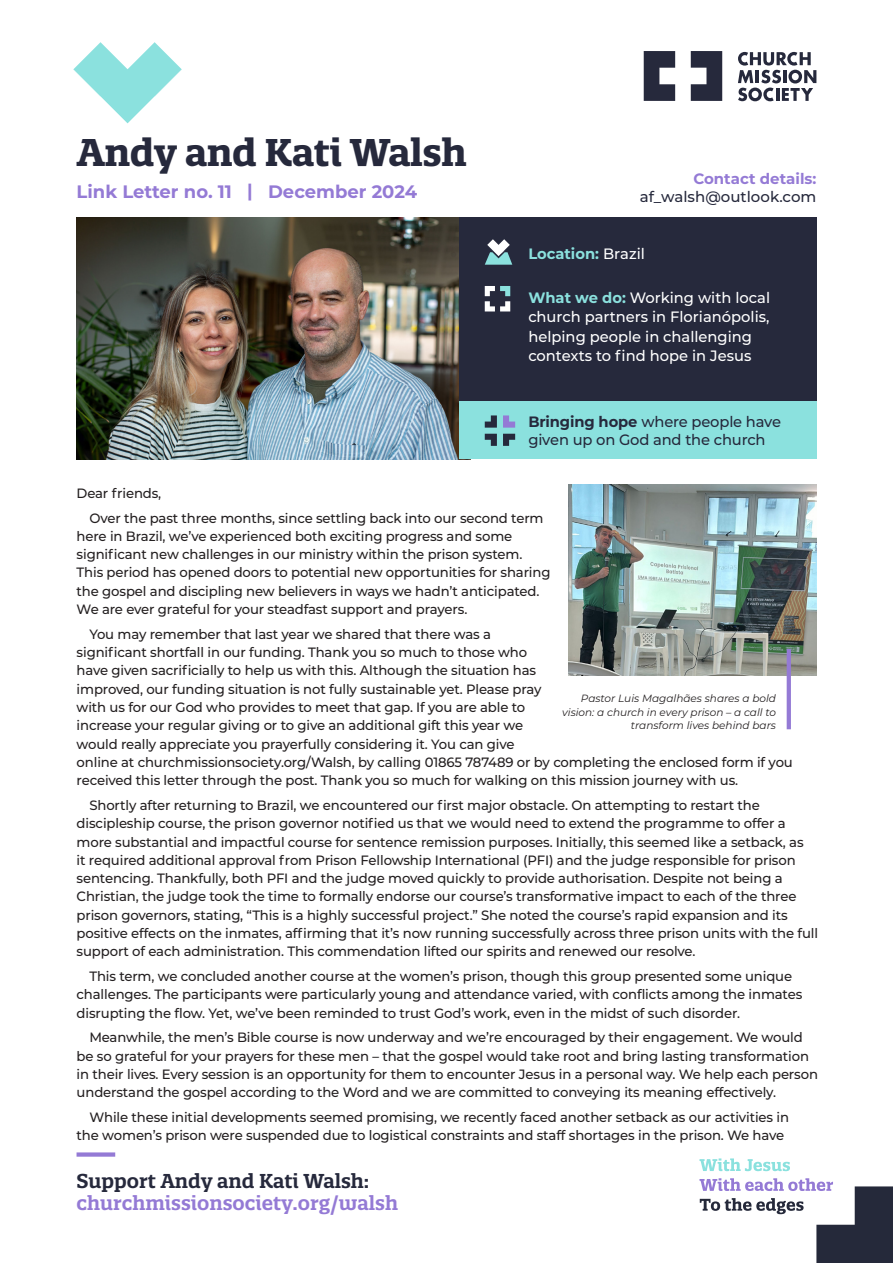
<style>
.page{position:relative;width:893px;height:1263px;background:#fff}
.page>*{position:absolute;margin:0;border:0;box-sizing:border-box;transform-origin:0 0}
.t1{font:700 37.5px "Quatro Slab";letter-spacing:-.01em;color:#26293c}
.t2{font:600 19.5px "Quatro Slab";color:#947ad5}
.t3{font:600 19.5px "Quatro Slab";color:#26293c}
.t4{font:700 18px "Montserrat";color:#947ad5}
.t5{font:500 15px/19.5px "Montserrat";color:#fff}
.t6{font:500 15px/18.8px "Montserrat";letter-spacing:-.01em;color:#26293c}
.t7{font:700 15px "Montserrat";color:#947ad5}
.t8{font:700 15px "Montserrat";color:#8be1de}
.t9{font:500 13.5px/18.3px "Montserrat";letter-spacing:-.01em;color:#231f20}
.t10{font:italic 10.5px/13.5px "Montserrat";color:#231f20;text-align:right}
.s1{font-weight:500;color:#fff}
.s2{font-weight:700;color:#8be1de}
.s3{font-weight:700}
</style>
<div class="page">
<img style="left:568px;top:485px;width:248px;height:190px">
<hr style="left:787px;top:649px;width:4px;height:80px;background:#947ad5">
<img style="left:77px;top:218px;width:382px;height:241px">
<svg style="left:73px;top:42px;width:109px;height:81px"></svg>
<svg style="left:691px;top:51px;width:31px;height:50px"></svg>
<svg style="left:644px;top:51px;width:31px;height:50px"></svg>
<svg style="left:738px;top:52px;width:78px;height:49px"></svg>
<div style="left:77px;top:1152px;width:38px;height:5px;background:#947ad5"></div>
<svg style="left:699px;top:1158px;width:91px;height:13px"></svg>
<svg style="left:699px;top:1178px;width:194px;height:85px"></svg>
<div style="left:459px;top:217px;width:357px;height:242px;background:#26293c"></div>
<svg style="left:485px;top:239px;width:27px;height:26px"></svg>
<svg style="left:485px;top:286px;width:25px;height:25px"></svg>
<div style="left:459px;top:401px;width:357px;height:58px;background:#8be1de"></div>
<svg style="left:503px;top:434px;width:12px;height:12px"></svg>
<svg style="left:485px;top:415px;width:12px;height:13px"></svg>
<svg style="left:485px;top:434px;width:12px;height:12px"></svg>
<svg style="left:503px;top:415px;width:12px;height:13px"></svg>
<h1 class="t1" style="left:77px;top:129px;width:392px">Andy and Kati Walsh</h1>
<h3 class="t4" style="left:77px;top:179px;width:342px">Link Letter no. 11 | December 2024</h3>
<p class="t7" style="left:693px;top:168px;width:125px">Contact details:</p>
<p class="t6" style="left:640px;top:187px;width:178px">af_walsh@outlook.com</p>
<p class="t8" style="left:528px;top:243px;width:118px">Location: <span class="s1">Brazil</span></p>
<p class="t5" style="left:528px;top:287px;width:243px"><span class="s2">What we do:</span> Working with local church partners in Florianópolis, helping people in challenging contexts to find hope in Jesus</p>
<p class="t6" style="left:528px;top:411px;width:254px"><span class="s3">Bringing hope</span> where people have given up on God and the church</p>
<p class="t9" style="left:89px;top:480px;width:456px;line-height:24.8px;text-indent:-13px">Dear friends,<br>Over the past three months, since settling back into our second term</p>
<p class="t9" style="left:77px;top:526px;width:475px">here in Brazil, we’ve experienced both exciting progress and some significant new challenges in our ministry within the prison system.<br>This period has opened doors to potential new opportunities for sharing the gospel and discipling new believers in ways we hadn’t anticipated.<br>We are ever grateful for your steadfast support and prayers.</p>
<p class="t9" style="left:77px;top:624px;width:718px;text-indent:13px">You may remember that last year we shared that there was a<br>significant shortfall in our funding. Thank you so much to those who<br>have given sacrificially to help us with this. Although the situation has<br>improved, our funding situation is not fully sustainable yet. Please pray<br>with us for our God who provides to meet that gap. If you are able to<br>increase your regular giving or to give an additional gift this year we<br>would really appreciate you prayerfully considering it. You can give<br>online at churchmissionsociety.org/Walsh, by calling 01865 787489 or by completing the enclosed form if you received this letter through the post. Thank you so much for walking on this mission journey with us.</p>
<p class="t9" style="left:77px;top:795px;width:743px;text-indent:13px">Shortly after returning to Brazil, we encountered our first major obstacle. On attempting to restart the discipleship course, the prison governor notified us that we would need to extend the programme to offer a more substantial and impactful course for sentence remission purposes. Initially, this seemed like a setback, as<br>it required additional approval from Prison Fellowship International (PFI) and the judge responsible for prison sentencing. Thankfully, both PFI and the judge moved quickly to provide authorisation. Despite not being a Christian, the judge took the time to formally endorse our course’s transformative impact to each of the three prison governors, stating, “This is a highly successful project.” She noted the course’s rapid expansion and its positive effects on the inmates, affirming that it’s now running successfully across three prison units with the full support of each administration. This commendation lifted our spirits and renewed our resolve.</p>
<p class="t9" style="left:77px;top:966px;width:727px;text-indent:13px">This term, we concluded another course at the women’s prison, though this group presented some unique challenges. The participants were particularly young and attendance varied, with conflicts among the inmates disrupting the flow. Yet, we’ve been reminded to trust God’s work, even in the midst of such disorder.</p>
<p class="t9" style="left:77px;top:1028px;width:743px;text-indent:13px">Meanwhile, the men’s Bible course is now underway and we’re encouraged by their engagement. We would be so grateful for your prayers for these men – that the gospel would take root and bring lasting transformation in their lives. Every session is an opportunity for them to encounter Jesus in a personal way. We help each person understand the gospel according to the Word and we are committed to conveying its meaning effectively.</p>
<p class="t9" style="left:77px;top:1107px;width:714px;text-indent:13px">While these initial developments seemed promising, we recently faced another setback as our activities in the women’s prison were suspended due to logistical constraints and staff shortages in the prison. We have</p>
<p class="t10" style="left:562px;top:691px;width:215px">Pastor Luis Magalhães shares a bold vision: a church in every prison – a call to transform lives behind bars</p>
<h2 class="t3" style="left:77px;top:1168px;width:294px">Support Andy and Kati Walsh:</h2>
<h2 class="t2" style="left:77px;top:1191px;width:323px">churchmissionsociety.org/walsh</h2>
</div>
